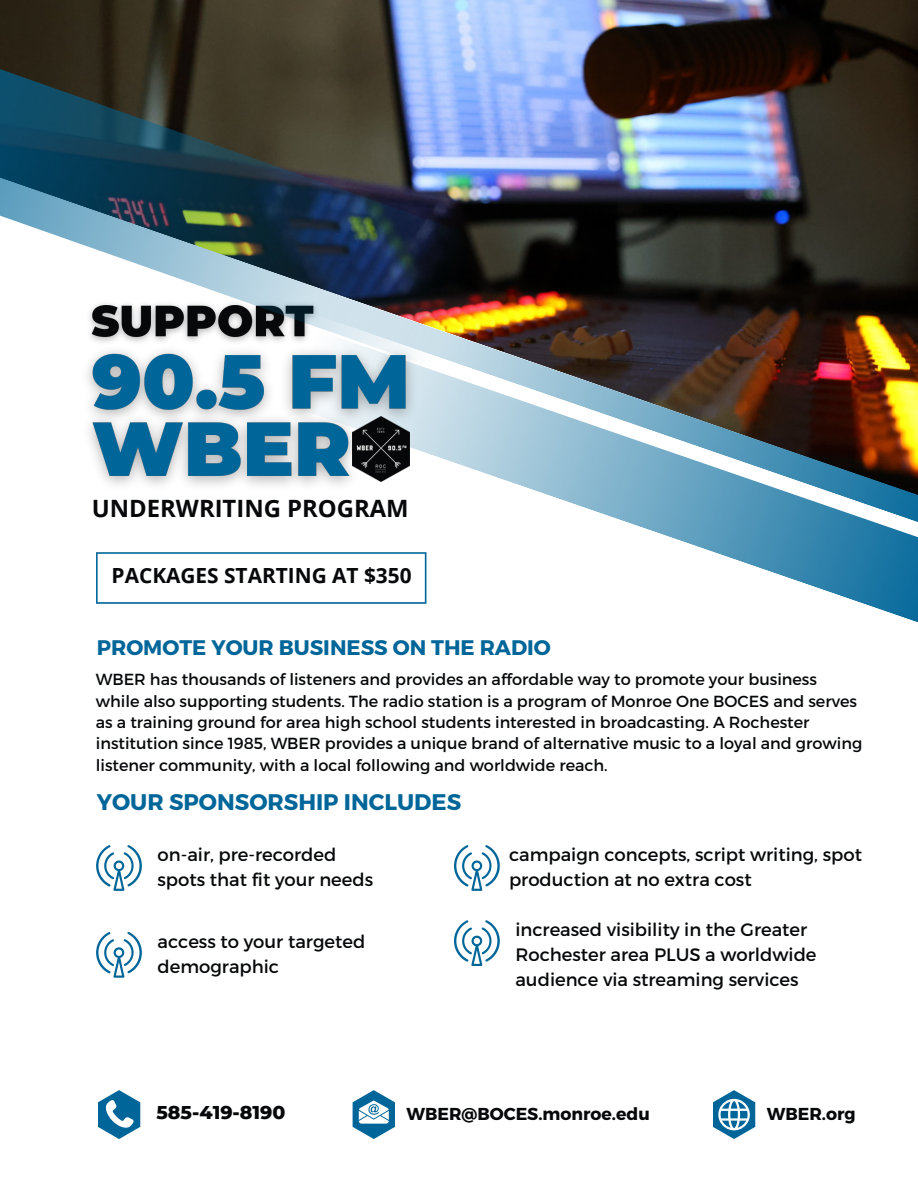
<style>
.page{position:relative;width:918px;height:1188px;background:#fff}
.page>*{position:absolute;margin:0;border:0;box-sizing:border-box;transform-origin:0 0}
.t1{font:700 23.85px "Open Sans";color:#060809}
.t2{font:700 22.5px "Montserrat";color:#069}
.t3{font:700 21px "Montserrat";color:#069}
.t4{font:700 20.85px "Open Sans";color:#060809}
.t5{font:800 18.9px "Montserrat";color:#060809}
.t6{font:18px/24.8px "Montserrat";color:#060809}
.t7{font:700 17.25px "Montserrat";color:#060809}
.t8{font:16.05px/21.3px "Montserrat";color:#060809}
</style>
<div class="page">
<img style="left:479px;top:0;width:439px;height:171px">
<svg style="left:479px;top:171px;width:439px;height:117px;background:#2f3135"></svg>
<svg style="left:426px;top:530px;width:492px;height:93px"></svg>
<svg style="left:424px;top:288px;width:494px;height:242px;background:#767a78"></svg>
<svg style="left:96px;top:552px;width:330px;height:52px"></svg>
<img style="left:87px;top:368px;width:337px;height:118px">
<img style="left:0;top:0;width:479px;height:368px">
<svg style="left:98px;top:1090px;width:42px;height:49px"></svg>
<svg style="left:353px;top:1090px;width:42px;height:49px"></svg>
<svg style="left:713px;top:1090px;width:42px;height:49px"></svg>
<img style="left:353px;top:417px;width:57px;height:65px">
<svg style="left:96px;top:845px;width:46px;height:46px"></svg>
<svg style="left:454px;top:845px;width:46px;height:46px"></svg>
<svg style="left:96px;top:932px;width:46px;height:46px"></svg>
<svg style="left:454px;top:920px;width:46px;height:46px"></svg>
<h3 class="t1" style="left:92px;top:492px;width:318px">UNDERWRITING PROGRAM</h3>
<h4 class="t4" style="left:112px;top:561px;width:302px">PACKAGES STARTING AT $350</h4>
<h4 class="t3" style="left:97px;top:634px;width:456px">PROMOTE YOUR BUSINESS ON THE RADIO</h4>
<p class="t8" style="left:96px;top:668px;width:768px">WBER has thousands of listeners and provides an affordable way to promote your business while also supporting students. The radio station is a program of Monroe One BOCES and serves as a training ground for area high school students interested in broadcasting. A Rochester institution since 1985, WBER provides a unique brand of alternative music to a loyal and growing listener community, with a local following and worldwide reach.</p>
<p class="t2" style="left:97px;top:787px;width:366px">YOUR SPONSORSHIP INCLUDES</p>
<h3 class="t6" style="left:158px;top:842px;width:217px">on-air, pre-recorded spots that fit your needs</h3>
<p class="t6" style="left:509px;top:842px;width:355px">campaign concepts, script writing, spot production at no extra cost</p>
<p class="t6" style="left:158px;top:928px;width:209px">access to your targeted demographic</p>
<p class="t6" style="left:515px;top:917px;width:303px">increased visibility in the Greater<br>Rochester area PLUS a worldwide audience via streaming services</p>
<p class="t5" style="left:157px;top:1101px;width:131px">585-419-8190</p>
<p class="t7" style="left:406px;top:1102px;width:245px">WBER@BOCES.monroe.edu</p>
<p class="t7" style="left:767px;top:1102px;width:90px">WBER.org</p>
</div>
